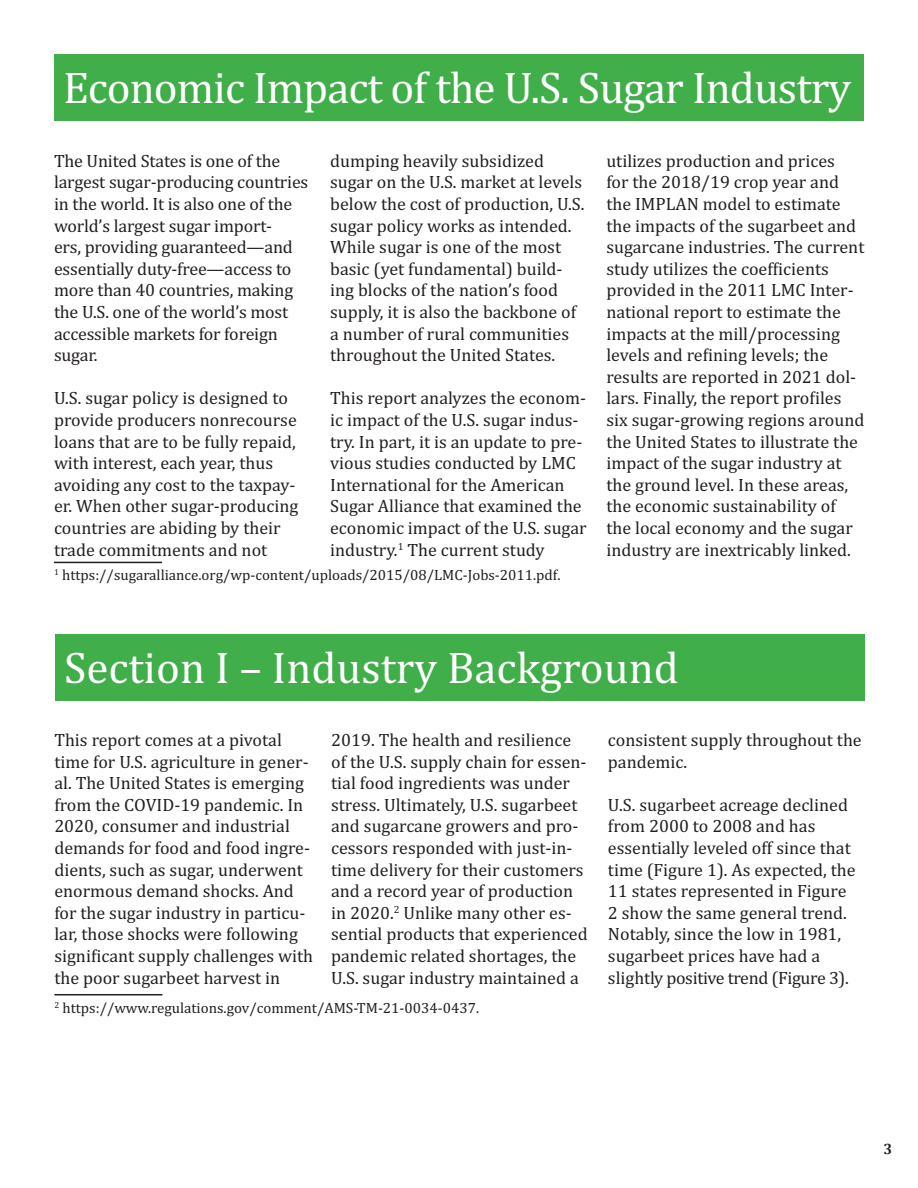
<style>
.page{position:relative;width:918px;height:1188px;background:#fff}
.page>*{position:absolute;margin:0;border:0;box-sizing:border-box;transform-origin:0 0}
.t1{font:45px "Cambria";letter-spacing:-.02em;color:#fff}
.t2{font:45px "Cambria";color:#fff}
.t3{font:18px/21.6px "Cambria";color:#231f20}
.t4{font:15px "Cambria";color:#231f20}
.t5{font:700 15px "Cambria";color:#231f20}
</style>
<div class="page">
<hr style="left:54px;top:562px;width:108px;height:1px;background:#231f20">
<div style="left:54px;top:54px;width:810px;height:67px;background:#40ae49"></div>
<div style="left:55px;top:634px;width:810px;height:67px;background:#40ae49"></div>
<hr style="left:54px;top:994px;width:108px;height:1px;background:#231f20">
<p class="t1" style="left:63px;top:61px;width:790px">Economic Impact of the U.S. Sugar Industry</p>
<p class="t3" style="left:54px;top:150px;width:256px">The United States is one of the largest sugar-producing countries in the world. It is also one of the world’s largest sugar import-<br>ers, providing guaranteed—and essentially duty-free—access to more than 40 countries, making the U.S. one of the world’s most accessible markets for foreign sugar.</p>
<p class="t3" style="left:54px;top:387px;width:246px">U.S. sugar policy is designed to provide producers nonrecourse loans that are to be fully repaid, with interest, each year, thus avoiding any cost to the taxpay&shy;er. When other sugar-producing countries are abiding by their trade commitments and not</p>
<p class="t4" style="left:54px;top:566px;width:508px"><sup>1</sup> https://sugaralliance.org/wp-content/uploads/2015/08/LMC-Jobs-2011.pdf.</p>
<p class="t3" style="left:330px;top:150px;width:256px">dumping heavily subsidized sugar on the U.S. market at levels below the cost of production, U.S. sugar policy works as intended.<br>While sugar is one of the most basic (yet fundamental) build&shy;ing blocks of the nation’s food supply, it is also the backbone of a number of rural communities throughout the United States.</p>
<p class="t3" style="left:330px;top:387px;width:258px">This report analyzes the econom&shy;ic impact of the U.S. sugar indus&shy;try. In part, it is an update to pre&shy;vious studies conducted by LMC<br>International for the American<br>Sugar Alliance that examined the economic impact of the U.S. sugar industry.<sup>1</sup> The current study</p>
<p class="t3" style="left:606px;top:150px;width:260px">utilizes production and prices<br>for the 2018/19 crop year and the IMPLAN model to estimate the impacts of the sugarbeet and sugarcane industries. The current study utilizes the coefficients provided in the 2011 LMC Inter&shy;national report to estimate the impacts at the mill/processing levels and refining levels; the results are reported in 2021 dol&shy;lars. Finally, the report profiles six sugar-growing regions around the United States to illustrate the impact of the sugar industry at the ground level. In these areas, the economic sustainability of the local economy and the sugar industry are inextricably linked.</p>
<p class="t2" style="left:64px;top:641px;width:616px">Section I – Industry Background</p>
<p class="t3" style="left:54px;top:729px;width:260px">This report comes at a pivotal time for U.S. agriculture in gener&shy;al. The United States is emerging from the COVID-19 pandemic. In<br>2020, consumer and industrial demands for food and food ingre&shy;dients, such as sugar, underwent enormous demand shocks. And for the sugar industry in particu&shy;lar, those shocks were following significant supply challenges with the poor sugarbeet harvest in</p>
<p class="t4" style="left:54px;top:999px;width:426px"><sup>2</sup> https://www.regulations.gov/comment/AMS-TM-21-0034-0437.</p>
<p class="t3" style="left:331px;top:729px;width:258px">2019. The health and resilience of the U.S. supply chain for essen&shy;tial food ingredients was under stress. Ultimately, U.S. sugarbeet and sugarcane growers and pro&shy;cessors responded with just-in&shy;time delivery for their customers and a record year of production in 2020.<sup>2</sup> Unlike many other es&shy;sential products that experienced pandemic related shortages, the<br>U.S. sugar industry maintained a</p>
<p class="t3" style="left:608px;top:729px;width:255px">consistent supply throughout the pandemic.</p>
<p class="t3" style="left:608px;top:794px;width:249px">U.S. sugarbeet acreage declined from 2000 to 2008 and has essentially leveled off since that time (Figure 1). As expected, the<br>11 states represented in Figure<br>2 show the same general trend.<br>Notably, since the low in 1981, sugarbeet prices have had a slightly positive trend (Figure 3).</p>
<p class="t5" style="left:883px;top:1140px;width:10px">3</p>
</div>
